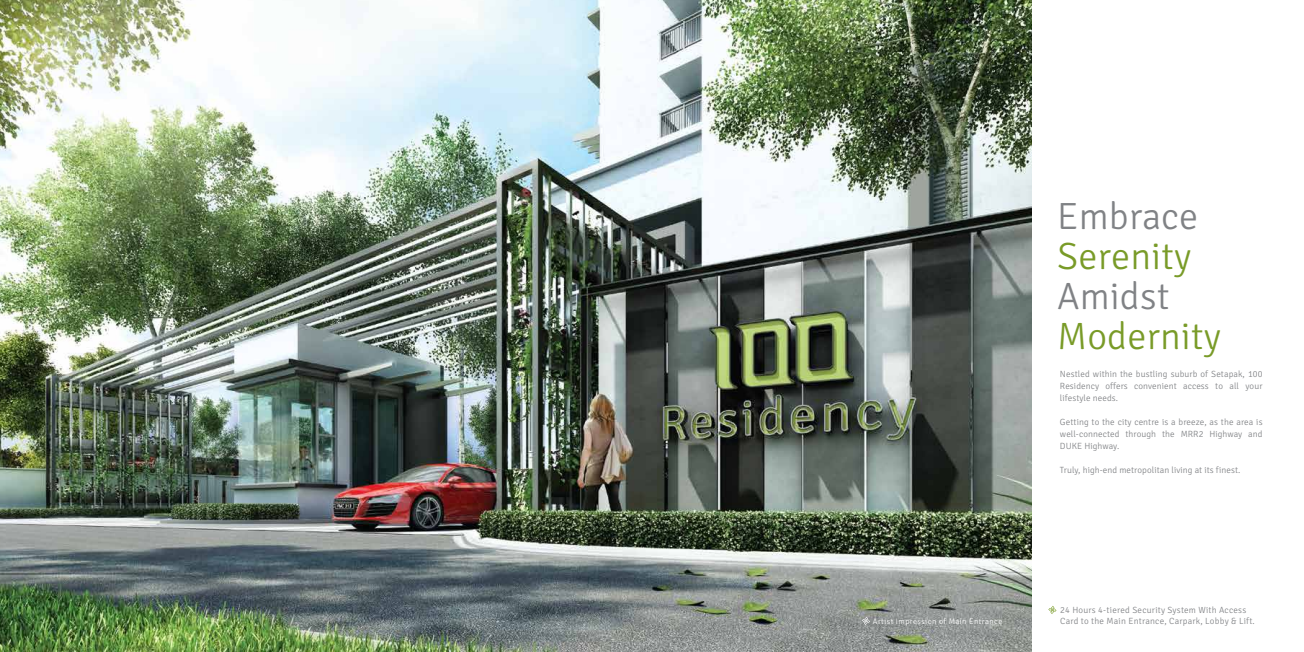
<style>
.page{position:relative;width:1304px;height:652px;background:#fff}
.page>*{position:absolute;margin:0;border:0;box-sizing:border-box;transform-origin:0 0}
.t1{font:300 38px "Signika Negative";letter-spacing:.005em;color:#799b28}
.t2{font:300 38px "Signika Negative";letter-spacing:.005em;color:#808285}
.t3{font:300 9px/12px "Signika Negative";letter-spacing:.01em;color:#808285;text-align:justify}
.t4{font:300 8px "Signika Negative";letter-spacing:.05em;color:#fff}
</style>
<div class="page">
<img style="left:0;top:0;width:1032px;height:652px">
<svg style="left:862px;top:617px;width:8px;height:8px"></svg>
<svg style="left:1048px;top:606px;width:9px;height:8px"></svg>
<h1 class="t2" style="left:1057px;top:196px;width:143px">Embrace</h1>
<h1 class="t1" style="left:1057px;top:236px;width:136px">Serenity</h1>
<h1 class="t2" style="left:1057px;top:276px;width:114px">Amidst</h1>
<h1 class="t1" style="left:1057px;top:316px;width:165px">Modernity</h1>
<p class="t3" style="left:1060px;top:368px;width:204px">Nestled within the bustling suburb of Setapak, 100<br>Residency offers convenient access to all your lifestyle needs.</p>
<p class="t3" style="left:1060px;top:416px;width:204px">Getting to the city centre is a breeze, as the area is well-connected through the MRR2 Highway and DUKE Highway.</p>
<p class="t3" style="left:1060px;top:464px;width:182px">Truly, high-end metropolitan living at its finest.</p>
<p class="t4" style="left:873px;top:617px;width:131px">Artist Impression of Main Entrance</p>
<p class="t3" style="left:1060px;top:605px;width:196px;line-height:10.8px">24 Hours 4-tiered Security System With Access<br>Card to the Main Entrance, Carpark, Lobby &amp; Lift.</p>
</div>
